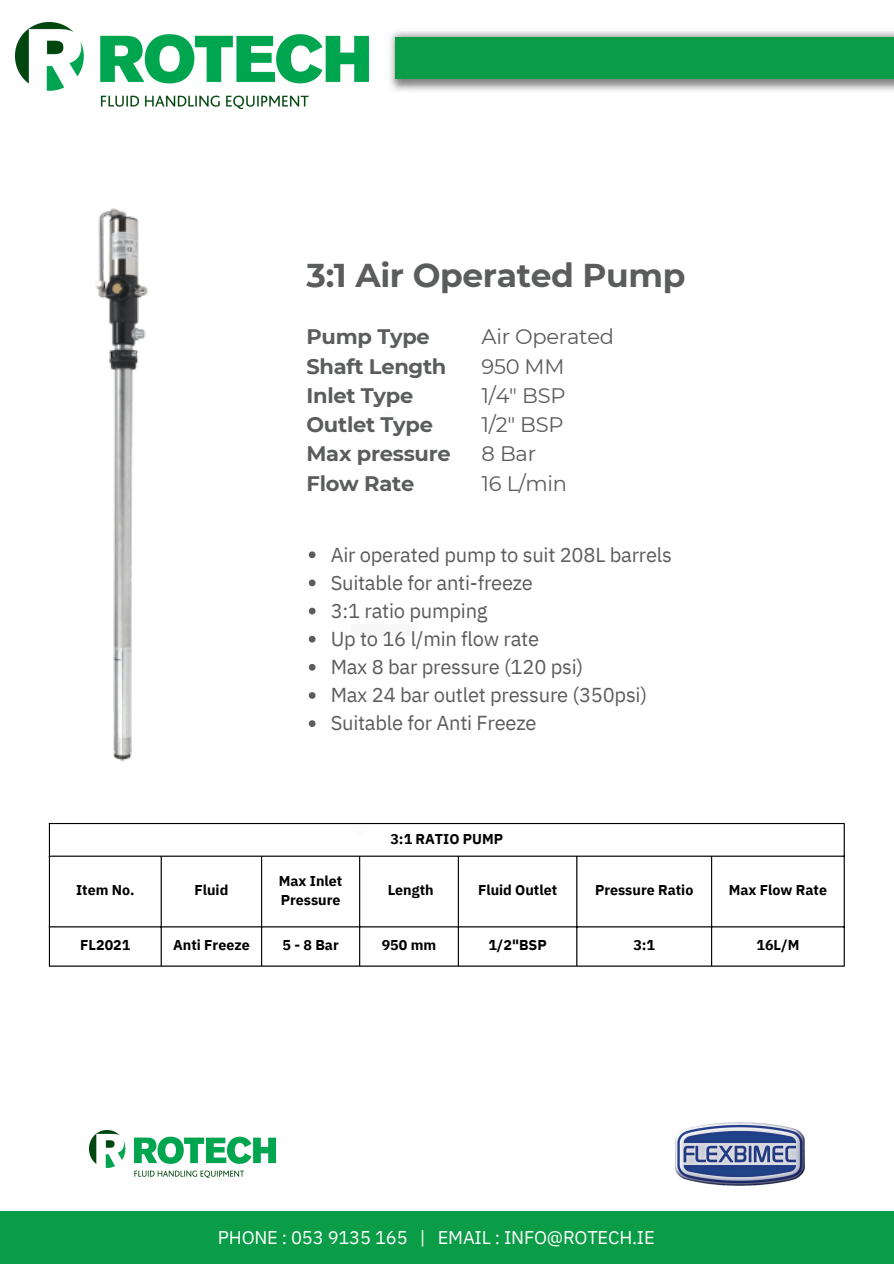
<style>
.page{position:relative;width:894px;height:1264px;background:#fff}
.page>*{position:absolute;margin:0;border:0;box-sizing:border-box;transform-origin:0 0}
.t1{font:700 33px "Montserrat";letter-spacing:-.01em;color:#5b5c5c}
.t2{font:700 21px/29.2px "Montserrat";letter-spacing:-.015em;color:#5b5c5c}
.t3{font:21px/29.2px "Montserrat";letter-spacing:-.015em;color:#5b5c5c}
.t4{font:20.1px "IBM Plex Sans";letter-spacing:-.01em;color:#5b5c5c}
.t5{font:18.3px "IBM Plex Sans";letter-spacing:-.01em;color:#fff}
.t6{font:700 14.25px/19.2px "IBM Plex Sans";color:#000}
</style>
<div class="page">
<img style="left:390px;top:31px;width:502px;height:60px">
<div style="left:395px;top:37px;width:498px;height:41px;background:#0a9c47"></div>
<img style="left:16px;top:22px;width:352px;height:87px">
<div style="left:0;top:1211px;width:893px;height:52px;background:#0a9c47"></div>
<hr style="left:49px;top:824px;width:1px;height:141px;background:#000">
<hr style="left:161px;top:856px;width:1px;height:109px;background:#000">
<hr style="left:261px;top:856px;width:1px;height:109px;background:#000">
<hr style="left:359px;top:856px;width:1px;height:109px;background:#000">
<hr style="left:457px;top:856px;width:2px;height:109px;background:#000">
<hr style="left:576px;top:856px;width:1px;height:109px;background:#000">
<hr style="left:710px;top:856px;width:2px;height:109px;background:#000">
<hr style="left:843px;top:824px;width:1px;height:141px;background:#000">
<hr style="left:49px;top:823px;width:795px;height:1px;background:#000">
<hr style="left:49px;top:855px;width:795px;height:1px;background:#000">
<hr style="left:49px;top:926px;width:795px;height:1px;background:#000">
<hr style="left:49px;top:965px;width:795px;height:1px;background:#000">
<img style="left:89px;top:1130px;width:186px;height:46px">
<img style="left:96px;top:208px;width:52px;height:554px">
<img style="left:675px;top:1122px;width:128px;height:63px">
<svg style="left:309px;top:551px;width:6px;height:7px"></svg>
<svg style="left:309px;top:579px;width:6px;height:7px"></svg>
<svg style="left:309px;top:607px;width:6px;height:7px"></svg>
<svg style="left:309px;top:636px;width:6px;height:6px"></svg>
<svg style="left:309px;top:664px;width:6px;height:6px"></svg>
<svg style="left:309px;top:692px;width:6px;height:7px"></svg>
<svg style="left:309px;top:720px;width:6px;height:7px"></svg>
<p class="t1" style="left:306px;top:255px;width:380px">3:1 Air Operated Pump</p>
<p class="t2" style="left:306px;top:322px;width:146px">Pump Type<br>Shaft Length<br>Inlet Type<br>Outlet Type<br>Max pressure<br>Flow Rate</p>
<p class="t3" style="left:481px;top:322px;width:134px">Air Operated<br>950 MM<br>1/4" BSP<br>1/2" BSP<br>8 Bar<br>16 L/min</p>
<p class="t4" style="left:330px;top:541px;width:342px">Air operated pump to suit 208L barrels</p>
<p class="t4" style="left:330px;top:569px;width:204px">Suitable for anti-freeze</p>
<p class="t4" style="left:330px;top:597px;width:158px">3:1 ratio pumping</p>
<p class="t4" style="left:330px;top:625px;width:210px">Up to 16 l/min flow rate</p>
<p class="t4" style="left:330px;top:653px;width:254px">Max 8 bar pressure (120 psi)</p>
<p class="t4" style="left:330px;top:681px;width:318px">Max 24 bar outlet pressure (350psi)</p>
<p class="t4" style="left:330px;top:709px;width:207px">Suitable for Anti Freeze</p>
<p class="t6" style="left:390px;top:829px;width:114px">3:1 RATIO PUMP</p>
<h3 class="t6" style="left:76px;top:880px;width:60px">Item No.</h3>
<p class="t6" style="left:194px;top:880px;width:35px">Fluid</p>
<p class="t6" style="left:279px;top:871px;width:65px">Max Inlet<br>Pressure</p>
<p class="t6" style="left:387px;top:880px;width:47px">Length</p>
<p class="t6" style="left:478px;top:880px;width:81px">Fluid Outlet</p>
<p class="t6" style="left:595px;top:880px;width:100px">Pressure Ratio</p>
<p class="t6" style="left:728px;top:880px;width:100px">Max Flow Rate</p>
<p class="t6" style="left:80px;top:935px;width:52px">FL2021</p>
<p class="t6" style="left:173px;top:935px;width:78px">Anti Freeze</p>
<p class="t6" style="left:282px;top:935px;width:58px">5-8Bar</p>
<p class="t6" style="left:381px;top:935px;width:56px">950 mm</p>
<p class="t6" style="left:488px;top:935px;width:60px">1/2"BSP</p>
<p class="t6" style="left:633px;top:935px;width:23px">3:1</p>
<p class="t6" style="left:756px;top:935px;width:44px">16L/M</p>
<p class="t5" style="left:218px;top:1225px;width:438px">PHONE : 053 9135 165 | EMAIL : INFO@ROTECH.IE</p>
</div>
